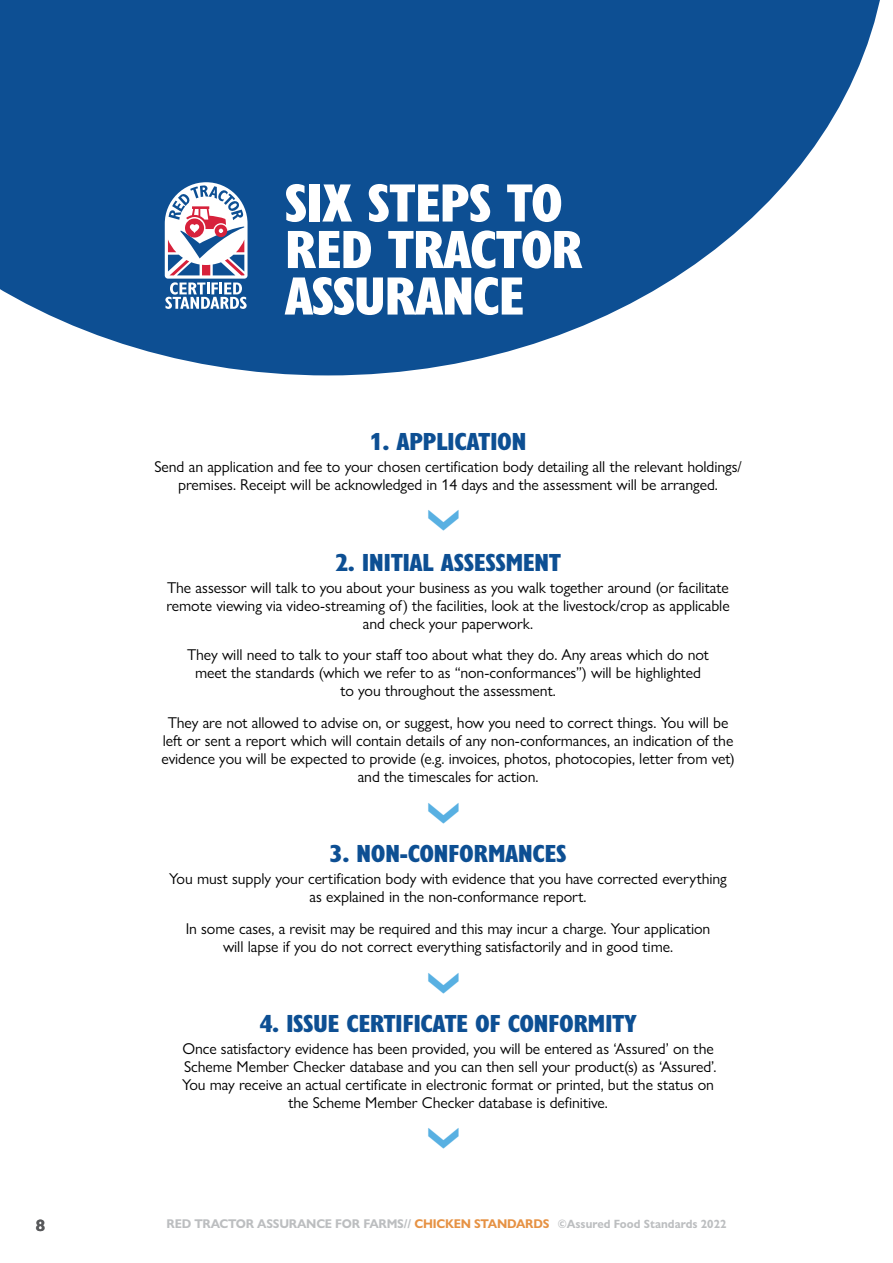
<style>
.page{position:relative;width:893px;height:1263px;background:#fff}
.page>*{position:absolute;margin:0;border:0;box-sizing:border-box;transform-origin:0 0}
.t1{font:800 condensed 55.5px/46.5px "Gill Sans Nova";letter-spacing:-.03em;color:#fff;scale:1.1 1}
.t2{font:800 condensed 25.5px "Gill Sans Nova";letter-spacing:-.02em;color:#0d4f93;scale:1.1 1}
.t3{font:700 16.5px "Gill Sans Nova";color:#58595b}
.t4{font:15.75px/18px "Gill Sans Nova";letter-spacing:-.005em;color:#000;text-align:center}
.t5{font:700 12.75px "Gill Sans Nova";letter-spacing:-.02em;color:#bcbec0;scale:.95 1}
.s1{color:#e69244}
.s2{font-size:12px}
</style>
<div class="page">
<svg style="left:0;top:0;width:880px;height:375px;fill:#0d4f93"></svg>
<svg style="left:162px;top:179px;width:89px;height:134px"></svg>
<p class="t3" style="left:36px;top:1215px;width:11px">8</p>
<h1 class="t1" style="left:285px;top:177px;width:273px">SIX STEPS TO<br>RED TRACTOR<br>ASSURANCE</h1>
<h2 class="t2" style="left:370px;top:424px;width:144px">1. APPLICATION</h2>
<p class="t4" style="left:154px;top:458px;width:589px">Send an application and fee to your chosen certification body detailing all the relevant holdings/ premises. Receipt will be acknowledged in 14 days and the assessment will be arranged.</p>
<h2 class="t2" style="left:335px;top:545px;width:207px">2. INITIAL ASSESSMENT</h2>
<p class="t4" style="left:166px;top:578px;width:565px">The assessor will talk to you about your business as you walk together around (or facilitate remote viewing via video-streaming of) the facilities, look at the livestock/crop as applicable and check your paperwork.</p>
<p class="t4" style="left:187px;top:646px;width:523px">They will need to talk to your staff too about what they do. Any areas which do not meet the standards (which we refer to as “non-conformances”) will be highlighted to you throughout the assessment.</p>
<p class="t4" style="left:161px;top:713px;width:575px">They are not allowed to advise on, or suggest, how you need to correct things. You will be left or sent a report which will contain details of any non-conformances, an indication of the evidence you will be expected to provide (e.g. invoices, photos, photocopies, letter from vet) and the timescales for action.</p>
<h2 class="t2" style="left:329px;top:836px;width:217px">3. NON-CONFORMANCES</h2>
<p class="t4" style="left:169px;top:870px;width:559px">You must supply your certification body with evidence that you have corrected everything as explained in the non-conformance report.</p>
<p class="t4" style="left:186px;top:919px;width:526px">In some cases, a revisit may be required and this may incur a charge. Your application will lapse if you do not correct everything satisfactorily and in good time.</p>
<h2 class="t2" style="left:259px;top:1006px;width:345px">4. ISSUE CERTIFICATE OF CONFORMITY</h2>
<p class="t4" style="left:182px;top:1040px;width:536px">Once satisfactory evidence has been provided, you will be entered as ‘Assured’ on the Scheme Member Checker database and you can then sell your product(s) as ‘Assured’.<br>You may receive an actual certificate in electronic format or printed, but the status on the Scheme Member Checker database is definitive.</p>
<p class="t5" style="left:167px;top:1216px;width:591px">RED TRACTOR ASSURANCE FOR FARMS// <span class="s1">CHICKEN STANDARDS</span> <span class="s2">©Assured Food Standards 2022</span></p>
</div>
